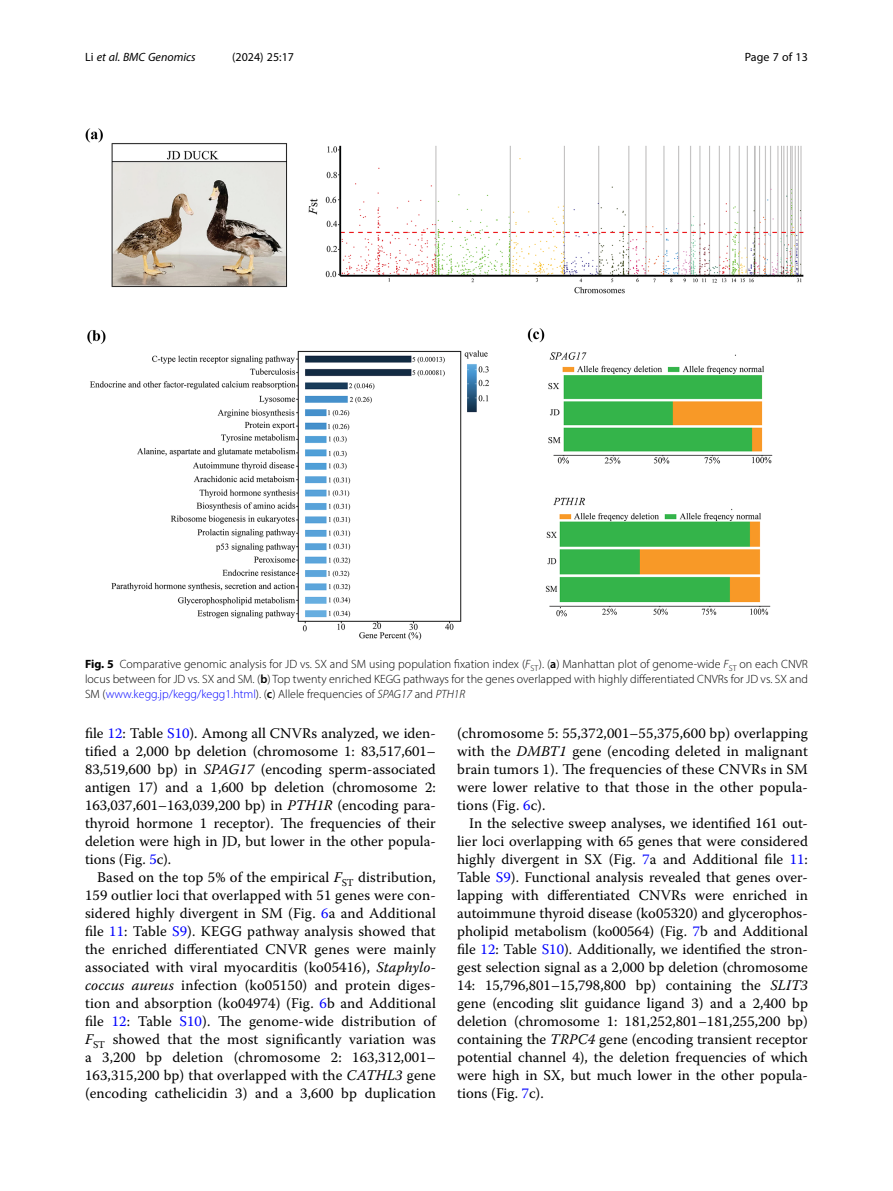
<style>
.page{position:relative;width:893px;height:1191px;background:#fff}
.page>*{position:absolute;margin:0;border:0;box-sizing:border-box;transform-origin:0 0}
.Body_Text_Indent{font:14.7px/18px "Warnock Pro";letter-spacing:.01em;color:#000;text-align:justify}
.Body_Text{font:14.7px/18px "Warnock Pro";color:#000;text-align:justify}
.Figure_Caption{font:300 12px/15px "Myriad Pro";color:#000;text-align:justify}
.t1{font:12px "Myriad Pro";color:#000}
.t2{font:italic 12px "Myriad Pro";color:#000}
.s1{font-style:normal}
.s2{font-weight:700}
.s3{font-style:italic}
.s4{font-weight:600}
.s5{color:#00f}
</style>
<div class="page">
<img style="left:85px;top:128px;width:719px;height:512px">
<p class="t2" style="left:85px;top:50px;width:112px"><span class="s1">Li</span> et al. BMC Genomics</p>
<p class="t1" style="left:232px;top:50px;width:63px">(2024) 25:17</p>
<p class="t1" style="left:745px;top:50px;width:65px">Page 7 of 13</p>
<p class="Figure_Caption" style="left:85px;top:656px;width:724px"><span class="s2">Fig. 5</span> Comparative genomic analysis for JD vs. SX and SM using population fixation index (<span class="s3">F</span><sub>ST</sub>). (<span class="s4">a</span>) Manhattan plot of genome-wide <span class="s3">F</span><sub>ST</sub> on each CNVR locus between for JD vs. SX and SM. (<span class="s4">b</span>) Top twenty enriched KEGG pathways for the genes overlapped with highly differentiated CNVRs for JD vs. SX and SM (<span class="s5">www.kegg.jp/kegg/kegg1.html</span>). (<span class="s4">c</span>) Allele frequencies of <span class="s3">SPAG17</span> and <span class="s3">PTH1R</span></p>
<p class="Body_Text" style="left:85px;top:724px;width:352px">file <span class="s5">12</span>: Table <span class="s5">S10</span>). Among all CNVRs analyzed, we iden&shy;tified a 2,000 bp deletion (chromosome 1: 83,517,601– 83,519,600 bp) in <span class="s3">SPAG17</span> (encoding sperm-associated antigen 17) and a 1,600 bp deletion (chromosome 2:<br>163,037,601–163,039,200 bp) in <span class="s3">PTH1R</span> (encoding para&shy;thyroid hormone 1 receptor). The frequencies of their deletion were high in JD, but lower in the other popula&shy;tions (Fig. <span class="s5">5</span>c).</p>
<p class="Body_Text_Indent" style="left:85px;top:868px;width:352px;text-indent:12px">Based on the top 5% of the empirical <span class="s3">F</span><sub>ST</sub> distribution, 159 outlier loci that overlapped with 51 genes were con&shy;sidered highly divergent in SM (Fig. <span class="s5">6</span>a and Additional file <span class="s5">11</span>: Table <span class="s5">S9</span>). KEGG pathway analysis showed that the enriched differentiated CNVR genes were mainly associated with viral myocarditis (ko05416), <span class="s3">Staphylo&shy;coccus aureus</span> infection (ko05150) and protein diges&shy;tion and absorption (ko04974) (Fig. <span class="s5">6</span>b and Additional file <span class="s5">12</span>: Table <span class="s5">S10</span>). The genome-wide distribution of <span class="s3">F</span><sub>ST</sub> showed that the most significantly variation was a 3,200 bp deletion (chromosome 2: 163,312,001– 163,315,200 bp) that overlapped with the <span class="s3">CATHL3</span> gene (encoding cathelicidin 3) and a 3,600 bp duplication</p>
<p class="Body_Text_Indent" style="left:457px;top:724px;width:352px">(chromosome 5: 55,372,001–55,375,600 bp) overlapping with the <span class="s3">DMBT1</span> gene (encoding deleted in malignant brain tumors 1). The frequencies of these CNVRs in SM were lower relative to that those in the other popula&shy;tions (Fig. <span class="s5">6</span>c).</p>
<p class="Body_Text_Indent" style="left:457px;top:814px;width:352px;text-indent:12px">In the selective sweep analyses, we identified 161 out&shy;lier loci overlapping with 65 genes that were considered highly divergent in SX (Fig. <span class="s5">7</span>a and Additional file <span class="s5">11</span>:<br>Table <span class="s5">S9</span>). Functional analysis revealed that genes over&shy;lapping with differentiated CNVRs were enriched in autoimmune thyroid disease (ko05320) and glycerophos&shy;pholipid metabolism (ko00564) (Fig. <span class="s5">7</span>b and Additional file <span class="s5">12</span>: Table <span class="s5">S10</span>). Additionally, we identified the stron&shy;gest selection signal as a 2,000 bp deletion (chromosome 14: 15,796,801–15,798,800 bp) containing the <span class="s3">SLIT3 </span>gene (encoding slit guidance ligand 3) and a 2,400 bp deletion (chromosome 1: 181,252,801–181,255,200 bp) containing the <span class="s3">TRPC4</span> gene (encoding transient receptor potential channel 4), the deletion frequencies of which were high in SX, but much lower in the other popula&shy;tions (Fig. <span class="s5">7</span>c).</p>
</div>
